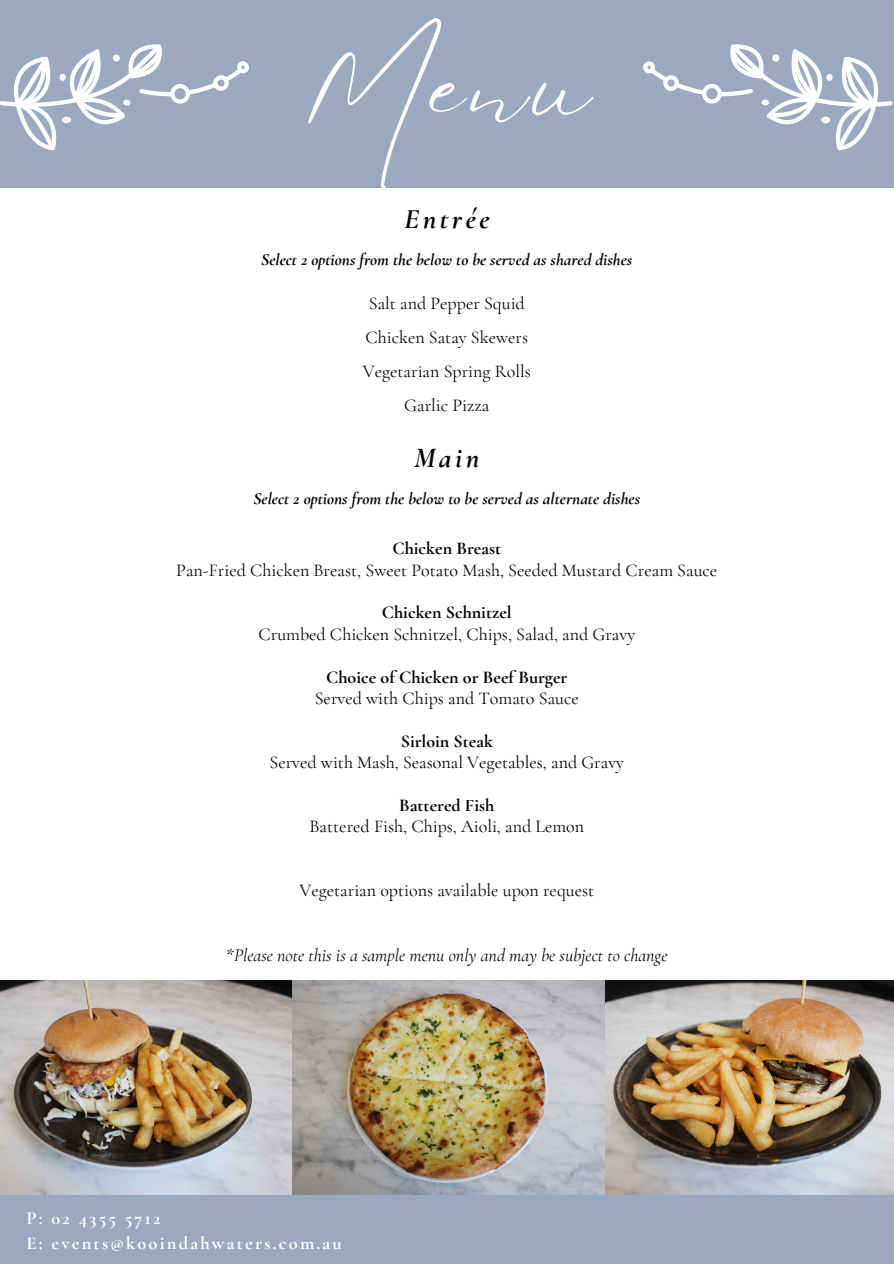
<style>
.page{position:relative;width:894px;height:1264px;background:#fff}
.page>*{position:absolute;margin:0;border:0;box-sizing:border-box;transform-origin:0 0}
.t1{font:103.05px "Eyesome Script";color:#fff}
.t2{font:italic 700 28.65px "Cormorant Garamond";letter-spacing:.12em;color:#000}
.t3{font:700 18.45px/24.8px "Cormorant Garamond";letter-spacing:.12em;color:#fff}
.t4{font:18px "Cormorant Garamond";color:#000}
.t5{font:700 18px "Cormorant Garamond";color:#000}
.t6{font:italic 18px "Cormorant Garamond";color:#000}
.t7{font:italic 700 17.25px "Cormorant Garamond";color:#000}
</style>
<div class="page">
<div style="left:0;top:1174px;width:893px;height:89px;background:#9aa8c0"></div>
<div style="left:0;top:0;width:893px;height:188px;background:#9aa8c0"></div>
<img style="left:604px;top:980px;width:289px;height:214px">
<img style="left:291px;top:980px;width:313px;height:214px">
<img style="left:0;top:980px;width:291px;height:214px">
<svg style="left:0;top:44px;width:249px;height:106px"></svg>
<svg style="left:643px;top:44px;width:249px;height:106px"></svg>
<p class="t1" style="left:303px;top:20px;width:288px">Menu</p>
<p class="t2" style="left:404px;top:201px;width:87px">Entrée</p>
<p class="t7" style="left:261px;top:249px;width:372px">Select 2 options from the below to be served as shared dishes</p>
<p class="t4" style="left:369px;top:293px;width:157px">Salt and Pepper Squid</p>
<p class="t4" style="left:365px;top:326px;width:164px">Chicken Satay Skewers</p>
<p class="t4" style="left:362px;top:360px;width:169px">Vegetarian Spring Rolls</p>
<p class="t4" style="left:404px;top:394px;width:86px">Garlic Pizza</p>
<p class="t2" style="left:414px;top:440px;width:67px">Main</p>
<p class="t7" style="left:253px;top:488px;width:388px">Select 2 options from the below to be served as alternate dishes</p>
<h1 class="t5" style="left:392px;top:537px;width:110px">Chicken Breast</h1>
<p class="t4" style="left:176px;top:559px;width:542px">Pan-Fried Chicken Breast, Sweet Potato Mash, Seeded Mustard Cream Sauce</p>
<p class="t5" style="left:382px;top:601px;width:131px">Chicken Schnitzel</p>
<h2 class="t4" style="left:258px;top:623px;width:378px">Crumbed Chicken Schnitzel, Chips, Salad, and Gravy</h2>
<h3 class="t5" style="left:326px;top:666px;width:243px">Choice of Chicken or Beef Burger</h3>
<p class="t4" style="left:315px;top:687px;width:265px">Served with Chips and Tomato Sauce</p>
<p class="t5" style="left:400px;top:730px;width:94px">Sirloin Steak</p>
<p class="t4" style="left:269px;top:751px;width:356px">Served with Mash, Seasonal Vegetables, and Gravy</p>
<p class="t5" style="left:399px;top:794px;width:97px">Battered Fish</p>
<h2 class="t4" style="left:309px;top:815px;width:276px">Battered Fish, Chips, Aioli, and Lemon</h2>
<h3 class="t4" style="left:299px;top:879px;width:296px">Vegetarian options available upon request</h3>
<p class="t6" style="left:226px;top:943px;width:443px">*Please note this is a sample menu only and may be subject to change</p>
<p class="t3" style="left:27px;top:1205px;width:317px">P: 02 4355 5712<br>E: events@kooindahwaters.com.au</p>
</div>
